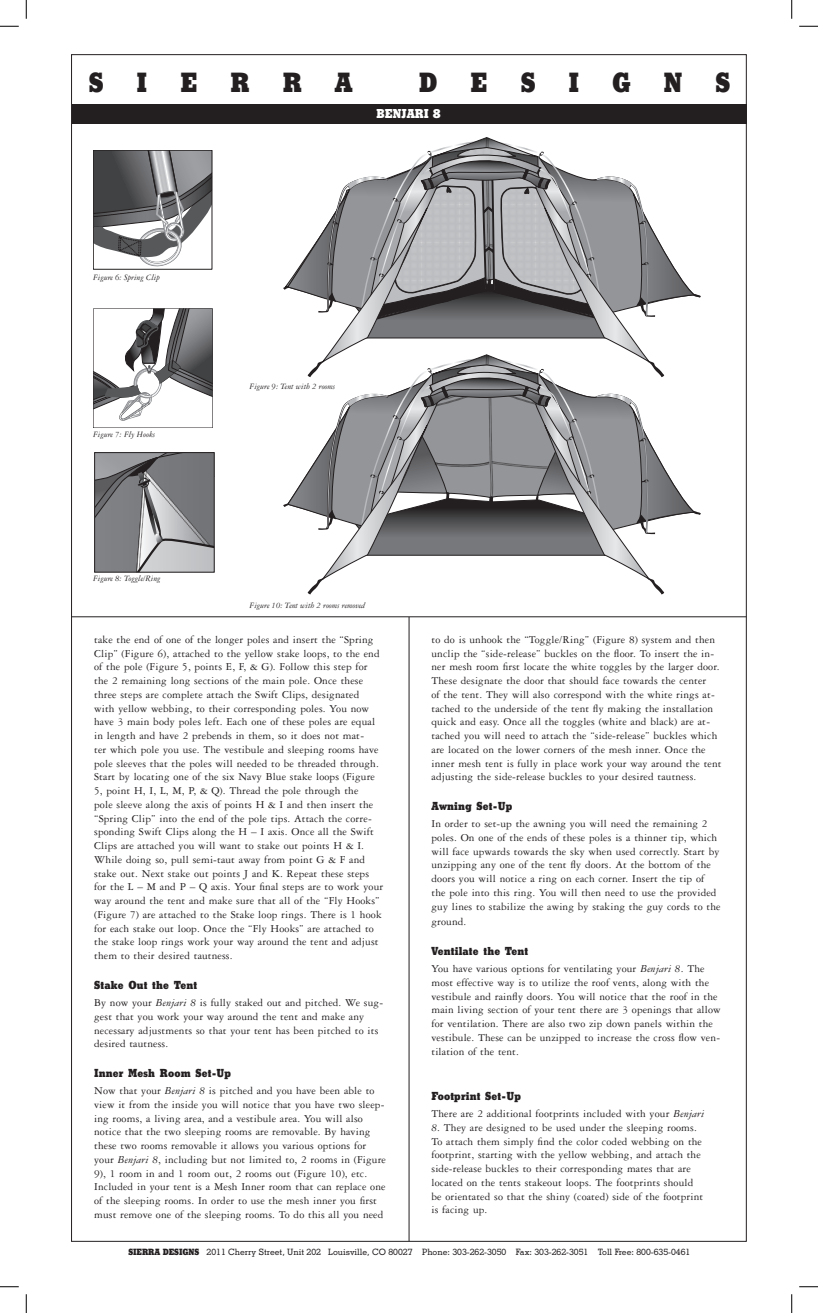
<style>
.page{position:relative;width:818px;height:1313px;background:#fff}
.page>*{position:absolute;margin:0;border:0;box-sizing:border-box;transform-origin:0 0}
.t1{font:800 26.88px "Stymie BT";color:#231f20}
.t2{font:800 12.5px "Stymie BT";color:#fff}
.t3{font:11.25px/13.8px "Garamond Three";letter-spacing:.01em;color:#231f20}
.t4{font:800 11.25px "Stymie BT";letter-spacing:.015em;color:#231f20}
.t5{font:500 8.75px "Stymie BT";color:#231f20}
.t6{font:italic 8.75px "Garamond Three";color:#231f20}
.s1{font-style:italic}
.s2{font-weight:800}
</style>
<div class="page">
<div style="left:72px;top:104px;width:674px;height:20px;background:#231f20"></div>
<hr style="left:408px;top:617px;width:1px;height:624px;background:#231f20">
<hr style="left:71px;top:616px;width:675px;height:1px;background:#231f20">
<svg style="left:283px;top:137px;width:418px;height:457px"></svg>
<svg style="left:95px;top:152px;width:115px;height:115px"></svg>
<div style="left:93px;top:150px;width:119px;height:119px;border:1px solid #231f20"></div>
<svg style="left:95px;top:310px;width:116px;height:111px"></svg>
<div style="left:93px;top:308px;width:120px;height:120px;border:1px solid #231f20"></div>
<svg style="left:96px;top:454px;width:116px;height:116px;background:#8c8d90"></svg>
<div style="left:94px;top:452px;width:120px;height:120px;border:1px solid #231f20"></div>
<svg style="left:0;top:25px;width:19px;height:2px"></svg>
<svg style="left:799px;top:25px;width:19px;height:2px"></svg>
<svg style="left:0;top:1286px;width:19px;height:1px"></svg>
<svg style="left:799px;top:1286px;width:19px;height:1px"></svg>
<svg style="left:25px;top:0;width:2px;height:19px"></svg>
<svg style="left:25px;top:1294px;width:2px;height:18px"></svg>
<svg style="left:791px;top:0;width:1px;height:19px"></svg>
<svg style="left:791px;top:1294px;width:1px;height:18px"></svg>
<h1 class="t1" style="left:89px;top:66px;width:265px">S I E R R A</h1>
<h1 class="t1" style="left:418px;top:66px;width:313px">D E S I G N S</h1>
<p class="t6" style="left:93px;top:272px;width:68px">Figure 6: Spring Clip</p>
<p class="t6" style="left:93px;top:429px;width:64px">Figure 7: Fly Hooks</p>
<p class="t6" style="left:93px;top:574px;width:69px">Figure 8: Toggle/Ring</p>
<p class="t2" style="left:376px;top:106px;width:66px">BENJARI 8</p>
<p class="t6" style="left:249px;top:382px;width:87px">Figure 9: Tent with 2 rooms</p>
<p class="t6" style="left:249px;top:600px;width:117px">Figure 10: Tent with 2 rooms removed</p>
<p class="t3" style="left:94px;top:632px;width:290px">take the end of one of the longer poles and insert the “Spring Clip” (Figure 6), attached to the yellow stake loops, to the end of the pole (Figure 5, points E, F, &amp; G). Follow this step for the 2 remaining long sections of the main pole. Once these three steps are complete attach the Swift Clips, designated<br>with yellow webbing, to their corresponding poles. You now have 3 main body poles left. Each one of these poles are equal in length and have 2 prebends in them, so it does not mat-<br>ter which pole you use. The vestibule and sleeping rooms have pole sleeves that the poles will needed to be threaded through.<br>Start by locating one of the six Navy Blue stake loops (Figure 5, point H, I, L, M, P, &amp; Q). Thread the pole through the<br>pole sleeve along the axis of points H &amp; I and then insert the “Spring Clip” into the end of the pole tips. Attach the corre&shy;sponding Swift Clips along the H – I axis. Once all the Swift Clips are attached you will want to stake out points H &amp; I.<br>While doing so, pull semi-taut away from point G &amp; F and stake out. Next stake out points J and K. Repeat these steps for the L – M and P – Q axis. Your final steps are to work your way around the tent and make sure that all of the “Fly Hooks” (Figure 7) are attached to the Stake loop rings. There is 1 hook for each stake out loop. Once the “Fly Hooks” are attached to the stake loop rings work your way around the tent and adjust them to their desired tautness.</p>
<p class="t4" style="left:94px;top:977px;width:104px">Stake Out the Tent</p>
<p class="t3" style="left:94px;top:995px;width:290px">By now your <span class="s1">Benjari 8</span> is fully staked out and pitched. We sug&shy;gest that you work your way around the tent and make any necessary adjustments so that your tent has been pitched to its desired tautness.</p>
<p class="t4" style="left:94px;top:1065px;width:138px">Inner Mesh Room Set-Up</p>
<p class="t3" style="left:94px;top:1083px;width:293px">Now that your <span class="s1">Benjari 8</span> is pitched and you have been able to view it from the inside you will notice that you have two sleep&shy;ing rooms, a living area, and a vestibule area. You will also notice that the two sleeping rooms are removable. By having these two rooms removable it allows you various options for your <span class="s1">Benjari 8</span>, including but not limited to, 2 rooms in (Figure 9), 1 room in and 1 room out, 2 rooms out (Figure 10), etc.<br>Included in your tent is a Mesh Inner room that can replace one of the sleeping rooms. In order to use the mesh inner you first must remove one of the sleeping rooms. To do this all you need</p>
<p class="t3" style="left:431px;top:632px;width:291px">to do is unhook the “Toggle/Ring” (Figure 8) system and then unclip the “side-release” buckles on the floor. To insert the in&shy;ner mesh room first locate the white toggles by the larger door.<br>These designate the door that should face towards the center<br>of the tent. They will also correspond with the white rings at&shy;tached to the underside of the tent fly making the installation quick and easy. Once all the toggles (white and black) are at&shy;tached you will need to attach the “side-release” buckles which are located on the lower corners of the mesh inner. Once the inner mesh tent is fully in place work your way around the tent adjusting the side-release buckles to your desired tautness.</p>
<p class="t4" style="left:431px;top:799px;width:82px">Awning Set-Up</p>
<p class="t3" style="left:431px;top:817px;width:290px">In order to set-up the awning you will need the remaining 2 poles. On one of the ends of these poles is a thinner tip, which will face upwards towards the sky when used correctly. Start by unzipping any one of the tent fly doors. At the bottom of the doors you will notice a ring on each corner. Insert the tip of the pole into this ring. You will then need to use the provided guy lines to stabilize the awing by staking the guy cords to the</p>
<p class="t3" style="left:431px;top:915px;width:36px">ground.</p>
<p class="t4" style="left:431px;top:944px;width:98px">Ventilate the Tent</p>
<p class="t3" style="left:431px;top:962px;width:291px">You have various options for ventilating your <span class="s1">Benjari 8</span>. The most effective way is to utilize the roof vents, along with the vestibule and rainfly doors. You will notice that the roof in the main living section of your tent there are 3 openings that allow for ventilation. There are also two zip down panels within the vestibule. These can be unzipped to increase the cross flow ven&shy;tilation of the tent.</p>
<p class="t4" style="left:431px;top:1089px;width:91px">Footprint Set-Up</p>
<p class="t3" style="left:431px;top:1107px;width:274px">There are 2 additional footprints included with your <span class="s1">Benjari</span></p>
<p class="t3" style="left:431px;top:1120px;width:273px"><span class="s1">8</span>. They are designed to be used under the sleeping rooms.<br>To attach them simply find the color coded webbing on the footprint, starting with the yellow webbing, and attach the side-release buckles to their corresponding mates that are located on the tents stakeout loops. The footprints should be orientated so that the shiny (coated) side of the footprint is facing up.</p>
<p class="t5" style="left:128px;top:1246px;width:563px"><span class="s2">SIERRA DESIGNS</span> 2011 Cherry Street, Unit 202 Louisville, CO 80027 Phone: 303-262-3050 Fax: 303-262-3051 Toll Free: 800-635-0461</p>
</div>
